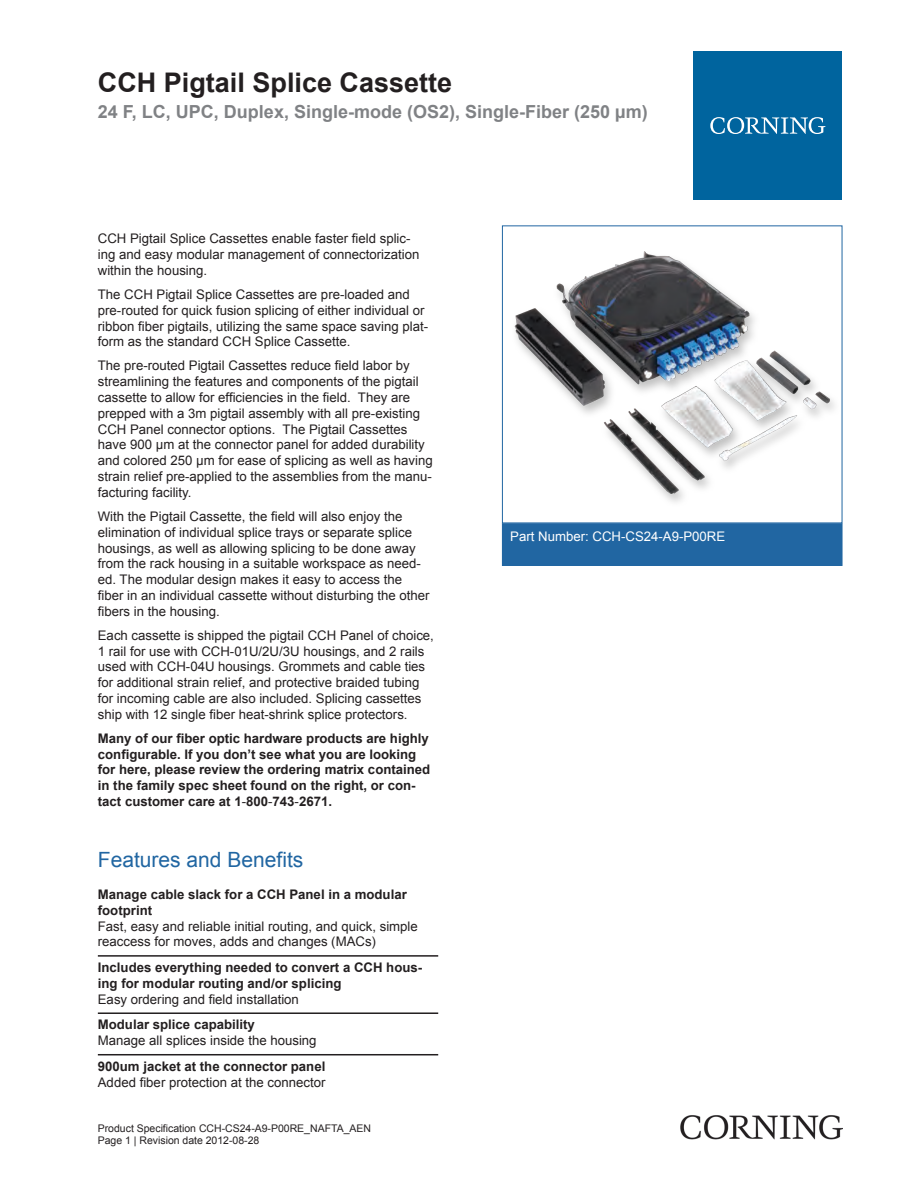
<style>
.page{position:relative;width:919px;height:1187px;background:#fff}
.page>*{position:absolute;margin:0;border:0;box-sizing:border-box;transform-origin:0 0}
.Standard_ohne_Silben{font:700 27px "Arial";color:#231f20}
.t1{font:21px "Arial";color:#2166a2}
.Standard_ohne_Silben-2{font:700 18px "Arial";color:#808285}
.t2{font:13.2px/15.9px "Arial";color:#231f20}
.t3{font:700 13.2px/15.9px "Arial";color:#231f20}
.t4{font:13.2px "Arial";color:#fff}
.t5{font:10.5px "Arial";color:#231f20}
.s1{font-weight:400}
.s2{font-weight:700}
</style>
<div class="page">
<div style="left:502px;top:523px;width:340px;height:42px;background:#2166a2"></div>
<div style="left:502px;top:523px;width:340px;height:43px;border:1px solid #2166a2"></div>
<hr style="left:98px;top:955px;width:340px;height:1px;background:#231f20">
<hr style="left:98px;top:1012px;width:340px;height:1px;background:#231f20">
<hr style="left:98px;top:1053px;width:340px;height:2px;background:#231f20">
<div style="left:693px;top:51px;width:149px;height:149px;background:#00649e"></div>
<svg style="left:710px;top:117px;width:115px;height:17px"></svg>
<img style="left:680px;top:1115px;width:162px;height:24px">
<img style="left:514px;top:251px;width:321px;height:251px">
<p class="Standard_ohne_Silben" style="left:98px;top:64px;width:356px">CCH Pigtail Splice Cassette</p>
<p class="Standard_ohne_Silben-2" style="left:98px;top:100px;width:551px">24 F, LC, UPC, Duplex, Single-mode (OS2), Single-Fiber (250 µm)</p>
<p class="t2" style="left:98px;top:231px;width:323px">CCH Pigtail Splice Cassettes enable faster field splic&shy;ing and easy modular management of connectorization within the housing.</p>
<p class="t2" style="left:98px;top:286px;width:332px">The CCH Pigtail Splice Cassettes are pre-loaded and pre-routed for quick fusion splicing of either individual or ribbon fiber pigtails, utilizing the same space saving plat&shy;form as the standard CCH Splice Cassette.</p>
<p class="t2" style="left:98px;top:358px;width:336px">The pre-routed Pigtail Cassettes reduce field labor by streamlining the features and components of the pigtail cassette to allow for efficiencies in the field. They are prepped with a 3m pigtail assembly with all pre-existing CCH Panel connector options. The Pigtail Cassettes have 900 µm at the connector panel for added durability and colored 250 µm for ease of splicing as well as having strain relief pre-applied to the assemblies from the manu&shy;facturing facility.</p>
<p class="t2" style="left:98px;top:508px;width:333px">With the Pigtail Cassette, the field will also enjoy the elimination of individual splice trays or separate splice housings, as well as allowing splicing to be done away from the rack housing in a suitable workspace as need&shy;ed. The modular design makes it easy to access the fiber in an individual cassette without disturbing the other fibers in the housing.</p>
<p class="t2" style="left:98px;top:627px;width:337px">Each cassette is shipped the pigtail CCH Panel of choice, 1 rail for use with CCH-01U/2U/3U housings, and 2 rails used with CCH-04U housings. Grommets and cable ties for additional strain relief, and protective braided tubing for incoming cable are also included. Splicing cassettes ship with 12 single fiber heat-shrink splice protectors.</p>
<p class="t3" style="left:98px;top:730px;width:334px">Many of our fiber optic hardware products are highly configurable. If you don’t see what you are looking for here, please review the ordering matrix contained in the family spec sheet found on the right, or con&shy;tact customer care at 1<span class="s1">-</span>800<span class="s1">-</span>743<span class="s1">-</span>2671.</p>
<p class="t1" style="left:98px;top:845px;width:207px">Features and Benefits</p>
<p class="t2" style="left:98px;top:886px;width:321px"><span class="s2">Manage cable slack for a CCH Panel in a modular footprint<br></span>Fast, easy and reliable initial routing, and quick, simple reaccess for moves, adds and changes (MACs)</p>
<p class="t3" style="left:98px;top:959px;width:326px">Includes everything needed to convert a CCH hous&shy;ing for modular routing and/or splicing<br><span class="s1">Easy ordering and field installation</span></p>
<p class="t2" style="left:98px;top:1016px;width:220px"><span class="s2">Modular splice capability<br></span>Manage all splices inside the housing</p>
<p class="t2" style="left:98px;top:1058px;width:229px"><span class="s2">900um jacket at the connector panel<br></span>Added fiber protection at the connector</p>
<p class="t5" style="left:98px;top:1120px;width:275px">Product Specification CCH-CS24-A9-P00RE_NAFTA_AEN</p>
<p class="t5" style="left:98px;top:1133px;width:163px">Page 1 | Revision date 2012-08-28</p>
<p class="t4" style="left:510px;top:527px;width:216px">Part Number: CCH-CS24-A9-P00RE</p>
</div>
